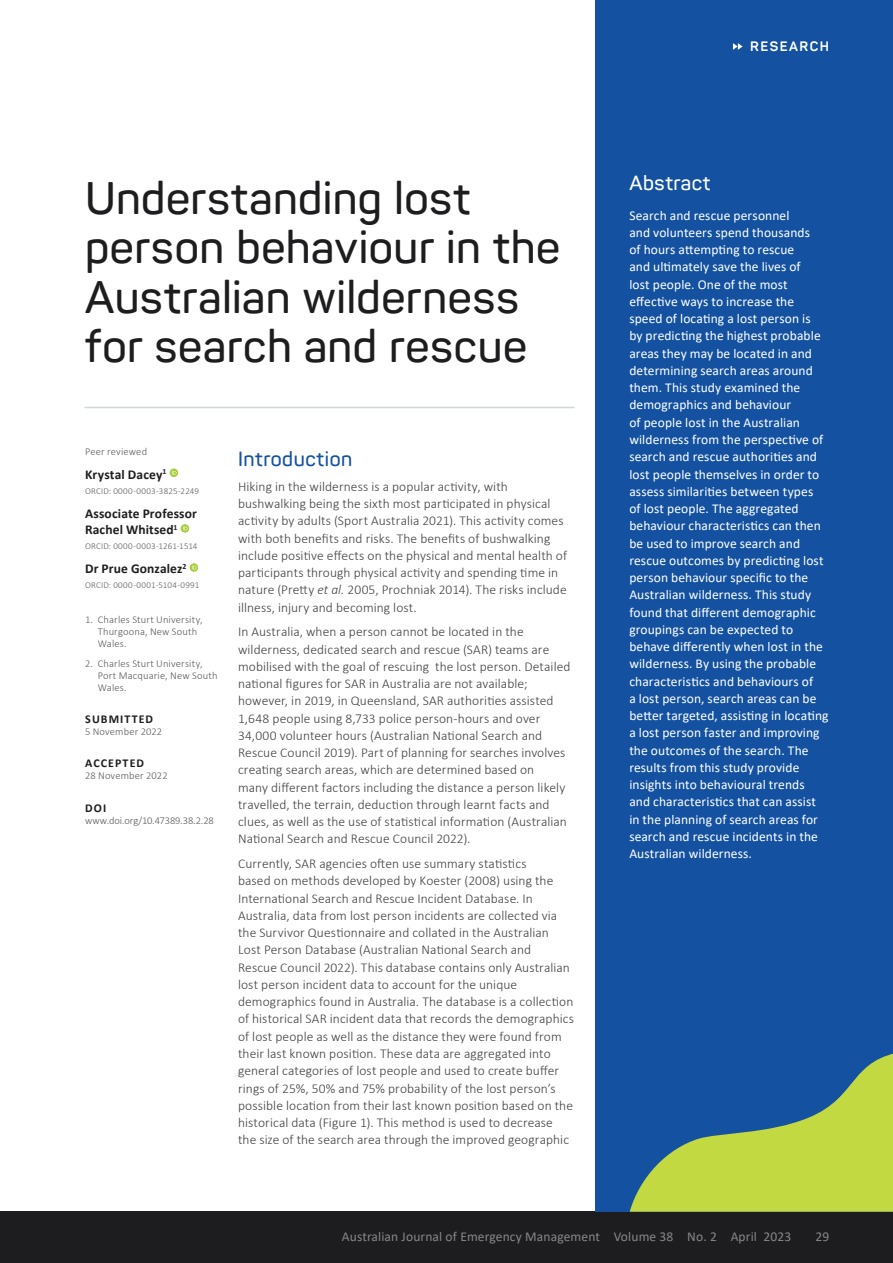
<style>
.page{position:relative;width:893px;height:1263px;background:#fff}
.page>*{position:absolute;margin:0;border:0;box-sizing:border-box;transform-origin:0 0}
.t1{font:600 45px/49.5px "Panton";letter-spacing:.01em;color:#1d1d1f}
.t2{font:600 20.25px "Panton";letter-spacing:.03em;color:#1452a1}
.t3{font:600 20.25px "Panton";letter-spacing:.03em;color:#fff}
.t4{font:300 13.5px/17.2px "Calibri";letter-spacing:.005em;color:#414042}
.t5{font:13.5px/17.2px "Calibri";letter-spacing:.005em;color:#fff}
.t6{font:13.5px "Calibri";letter-spacing:.01em;color:#868788}
.t7{font:700 13.5px/16.5px "Calibri";letter-spacing:.01em;color:#1d1d1f}
.t8{font:700 13.5px "Panton";letter-spacing:.11em;color:#fff}
.t9{font:700 12px "Calibri";letter-spacing:.09em;color:#1d1d1f}
.t10{font:300 10.5px/12px "Calibri";letter-spacing:.015em;color:#58595b}
.t11{font:300 10.5px "Calibri";letter-spacing:-.005em;color:#58595b}
.t12{font:300 9px "Calibri";letter-spacing:.025em;color:#58595b}
.s1{font-style:italic}
</style>
<div class="page">
<div style="left:596px;top:0;width:297px;height:81px;background:#1452a1"></div>
<svg style="left:733px;top:43px;width:10px;height:7px"></svg>
<div style="left:0;top:1212px;width:893px;height:51px;background:#1d1d1f"></div>
<div style="left:596px;top:81px;width:297px;height:1131px;background:#1452a1"></div>
<svg style="left:630px;top:1053px;width:263px;height:159px"></svg>
<hr style="left:85px;top:407px;width:489px;height:1px;background:#d2d8d6">
<svg style="left:170px;top:468px;width:8px;height:9px"></svg>
<svg style="left:172px;top:470px;width:4px;height:5px"></svg>
<svg style="left:181px;top:524px;width:8px;height:9px"></svg>
<svg style="left:183px;top:526px;width:5px;height:4px"></svg>
<svg style="left:190px;top:563px;width:8px;height:9px"></svg>
<svg style="left:192px;top:565px;width:4px;height:4px"></svg>
<h1 class="t1" style="left:85px;top:173px;width:476px">Understanding lost person behaviour in the<br>Australian wilderness for search and rescue</h1>
<p class="t10" style="left:85px;top:445px;width:64px">Peer reviewed</p>
<p class="t7" style="left:85px;top:466px;width:83px">Krystal Dacey<sup>1</sup></p>
<p class="t12" style="left:85px;top:485px;width:116px">ORCID: 0000-0003-3825-2249</p>
<p class="t7" style="left:85px;top:505px;width:113px">Associate Professor<br>Rachel Whitsed<sup>1</sup></p>
<p class="t12" style="left:85px;top:541px;width:114px">ORCID: 0000-0003-1261-1514</p>
<p class="t7" style="left:85px;top:560px;width:103px">Dr Prue Gonzalez<sup>2</sup></p>
<p class="t12" style="left:85px;top:580px;width:116px">ORCID: 0000-0001-5104-0991</p>
<p class="t10" style="left:98px;top:613px;width:106px;text-indent:-13px">1. Charles Sturt University,<br>Thurgoona, New South<br>Wales.</p>
<p class="t10" style="left:98px;top:657px;width:121px;text-indent:-13px">2. Charles Sturt University,<br>Port Macquarie, New South<br>Wales.</p>
<p class="t9" style="left:85px;top:710px;width:69px">SUBMITTED</p>
<p class="t10" style="left:85px;top:725px;width:79px">5 November 2022</p>
<p class="t9" style="left:85px;top:755px;width:60px">ACCEPTED</p>
<p class="t10" style="left:85px;top:770px;width:84px">28 November 2022</p>
<p class="t9" style="left:85px;top:799px;width:23px">DOI</p>
<p class="t11" style="left:85px;top:814px;width:130px">www.doi.org/10.47389.38.2.28</p>
<h2 class="t2" style="left:238px;top:447px;width:116px">Introduction</h2>
<p class="t4" style="left:238px;top:478px;width:330px">Hiking in the wilderness is a popular activity, with bushwalking being the sixth most participated in physical activity by adults (Sport Australia 2021). This activity comes with both benefits and risks. The benefits of bushwalking include positive effects on the physical and mental health of participants through physical activity and spending time in nature (Pretty <span class="s1">et al.</span> 2005, Prochniak 2014). The risks include illness, injury and becoming lost.</p>
<p class="t4" style="left:238px;top:623px;width:334px">In Australia, when a person cannot be located in the wilderness, dedicated search and rescue (SAR) teams are mobilised with the goal of rescuing the lost person. Detailed national figures for SAR in Australia are not available; however, in 2019, in Queensland, SAR authorities assisted 1,648 people using 8,733 police person-hours and over 34,000 volunteer hours (Australian National Search and Rescue Council 2019). Part of planning for searches involves creating search areas, which are determined based on<br>many different factors including the distance a person likely travelled, the terrain, deduction through learnt facts and clues, as well as the use of statistical information (Australian National Search and Rescue Council 2022).</p>
<p class="t4" style="left:238px;top:855px;width:337px">Currently, SAR agencies often use summary statistics<br>based on methods developed by Koester (2008) using the International Search and Rescue Incident Database. In Australia, data from lost person incidents are collected via the Survivor Questionnaire and collated in the Australian Lost Person Database (Australian National Search and<br>Rescue Council 2022). This database contains only Australian lost person incident data to account for the unique demographics found in Australia. The database is a collection of historical SAR incident data that records the demographics of lost people as well as the distance they were found from their last known position. These data are aggregated into general categories of lost people and used to create buffer rings of 25%, 50% and 75% probability of the lost person’s possible location from their last known position based on the historical data (Figure 1). This method is used to decrease the size of the search area through the improved geographic</p>
<p class="t8" style="left:750px;top:38px;width:80px">RESEARCH</p>
<h2 class="t3" style="left:629px;top:170px;width:83px">Abstract</h2>
<p class="t5" style="left:629px;top:206px;width:201px">Search and rescue personnel<br>and volunteers spend thousands<br>of hours attempting to rescue<br>and ultimately save the lives of<br>lost people. One of the most effective ways to increase the speed of locating a lost person is<br>by predicting the highest probable areas they may be located in and determining search areas around them. This study examined the demographics and behaviour<br>of people lost in the Australian wilderness from the perspective of search and rescue authorities and lost people themselves in order to assess similarities between types<br>of lost people. The aggregated behaviour characteristics can then be used to improve search and rescue outcomes by predicting lost person behaviour specific to the<br>Australian wilderness. This study found that different demographic groupings can be expected to behave differently when lost in the wilderness. By using the probable characteristics and behaviours of<br>a lost person, search areas can be better targeted, assisting in locating a lost person faster and improving the outcomes of the search. The results from this study provide insights into behavioural trends and characteristics that can assist in the planning of search areas for search and rescue incidents in the<br>Australian wilderness.</p>
<p class="t6" style="left:342px;top:1227px;width:451px">Australian Journal of Emergency Management Volume 38 No. 2 April 2023</p>
<p class="t6" style="left:815px;top:1227px;width:15px">29</p>
</div>
